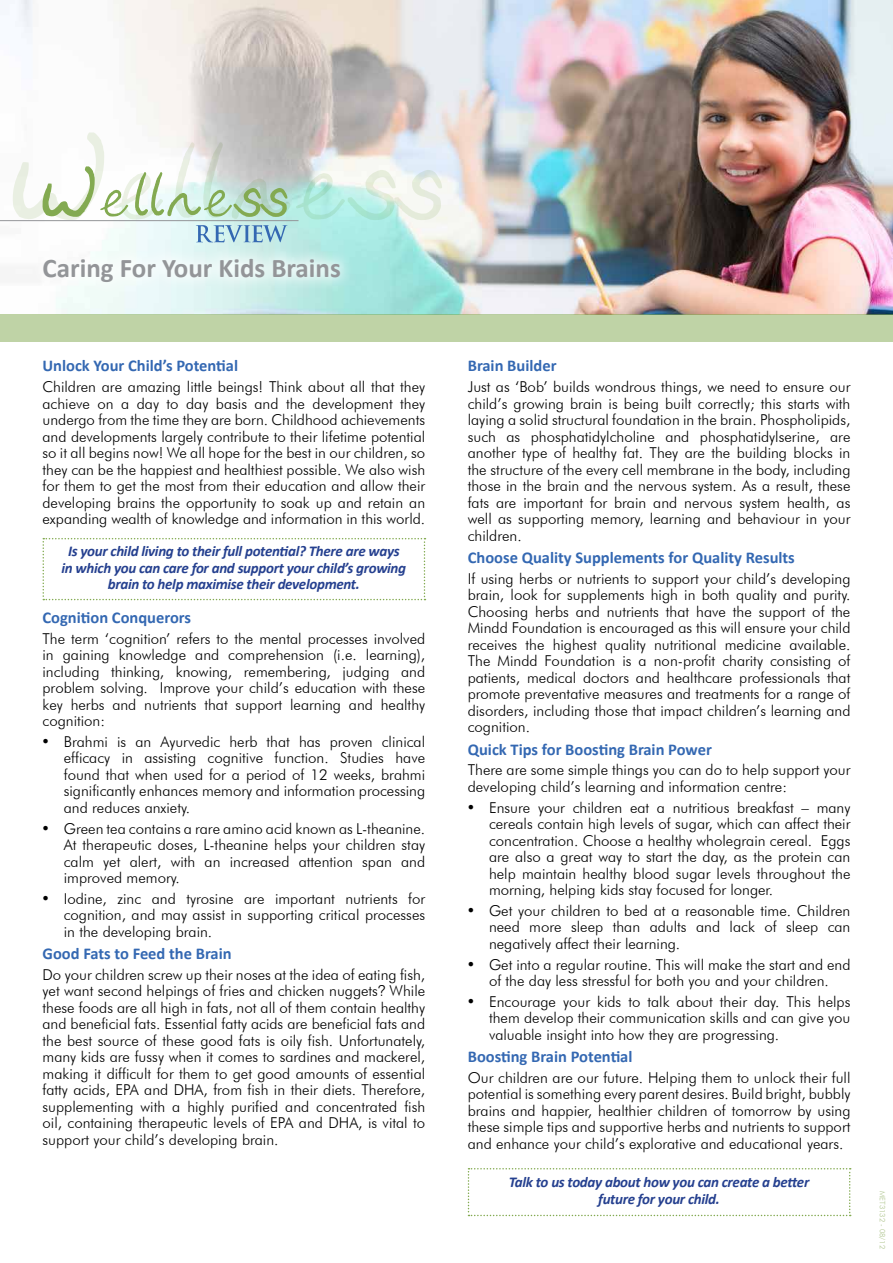
<style>
.page{position:relative;width:893px;height:1263px;background:#fff}
.page>*{position:absolute;margin:0;border:0;box-sizing:border-box;transform-origin:0 0}
.t1{font:700 27px "Calibri";color:#939598}
.t2{font:700 16.5px "Calibri";color:#3468b2}
.t3{font:300 15px/16.5px "Futura BT";color:#000;text-align:justify}
.t4{font:italic 700 15px/16.5px "Calibri";letter-spacing:-.02em;color:#25408f;text-align:center}
.t5{font:300 7.5px "Futura BT";color:#afc58e}
.s1{font-family:"Times New Roman";font-weight:400;font-size:18px}
.s2{font-family:"Swiss 721 BT"}
</style>
<div class="page">
<img style="left:0;top:0;width:893px;height:314px">
<div style="left:0;top:314px;width:893px;height:28px;background:#bfd3a6"></div>
<svg style="left:11px;top:132px;width:431px;height:110px"></svg>
<hr style="left:0;top:220px;width:299px;height:1px;background:#939598">
<div style="left:28px;top:243px;width:327px;height:54px;background:#fff;opacity:.75"></div>
<svg style="left:43px;top:538px;width:382px;height:62px"></svg>
<svg style="left:468px;top:1168px;width:383px;height:48px"></svg>
<h1 class="t1" style="left:43px;top:251px;width:300px">Caring For Your Kids Brains</h1>
<p class="t2" style="left:43px;top:356px;width:197px">Unlock Your Child’s Potential</p>
<p class="t3" style="left:43px;top:378px;width:384px">Children are amazing little beings! Think about all that they achieve on a day to day basis and the development they undergo from the time they are born. Childhood achievements and developments largely contribute to their lifetime potential so it all begins now! We all hope for the best in our children, so they can be the happiest and healthiest possible. We also wish for them to get the most from their education and allow their developing brains the opportunity to soak up and retain an expanding wealth of knowledge and information in this world.</p>
<p class="t4" style="left:62px;top:542px;width:346px">Is your child living to their full potential? There are ways in which you can care for and support your child’s growing brain to help maximise their development.</p>
<p class="t2" style="left:43px;top:607px;width:150px">Cognition Conquerors</p>
<p class="t3" style="left:43px;top:630px;width:384px">The term ‘cognition’ refers to the mental processes involved in gaining knowledge and comprehension (i.e. learning), including thinking, knowing, remembering, judging and problem solving. Improve your child’s education with these key herbs and nutrients that support learning and healthy cognition:</p>
<p class="t3" style="left:64px;top:733px;width:363px;text-indent:-21px"><span class="s1">•</span> Brahmi is an Ayurvedic herb that has proven clinical efficacy in assisting cognitive function. Studies have found that when used for a period of 12 weeks, brahmi significantly enhances memory and information processing and reduces anxiety.</p>
<p class="t3" style="left:64px;top:820px;width:363px;text-indent:-21px"><span class="s1">•</span> Green tea contains a rare amino acid known as L-theanine.<br>At therapeutic doses, L-theanine helps your children stay calm yet alert, with an increased attention span and improved memory.</p>
<p class="t3" style="left:64px;top:890px;width:363px;text-indent:-21px"><span class="s1">•</span> Iodine, zinc and tyrosine are important nutrients for cognition, and may assist in supporting critical processes in the developing brain.</p>
<p class="t2" style="left:43px;top:943px;width:191px">Good Fats to Feed the Brain</p>
<p class="t3" style="left:43px;top:966px;width:384px">Do your children screw up their noses at the idea of eating fish, yet want second helpings of fries and chicken nuggets<span class="s2">?</span> While these foods are all high in fats, not all of them contain healthy and beneficial fats. Essential fatty acids are beneficial fats and the best source of these good fats is oily fish. Unfortunately, many kids are fussy when it comes to sardines and mackerel, making it difficult for them to get good amounts of essential fatty acids, EPA and DHA, from fish in their diets. Therefore, supplementing with a highly purified and concentrated fish oil, containing therapeutic levels of EPA and DHA, is vital to support your child’s developing brain.</p>
<p class="t2" style="left:468px;top:356px;width:90px">Brain Builder</p>
<p class="t3" style="left:468px;top:378px;width:384px">Just as ‘Bob’ builds wondrous things, we need to ensure our child’s growing brain is being built correctly; this starts with laying a solid structural foundation in the brain. Phospholipids, such as phosphatidylcholine and phosphatidylserine, are another type of healthy fat. They are the building blocks in the structure of the every cell membrane in the body, including those in the brain and the nervous system. As a result, these fats are important for brain and nervous system health, as well as supporting memory, learning and behaviour in your children.</p>
<p class="t2" style="left:468px;top:547px;width:329px">Choose Quality Supplements for Quality Results</p>
<p class="t3" style="left:468px;top:570px;width:384px">If using herbs or nutrients to support your child’s developing brain, look for supplements high in both quality and purity.<br>Choosing herbs and nutrients that have the support of the Mindd Foundation is encouraged as this will ensure your child receives the highest quality nutritional medicine available.<br>The Mindd Foundation is a non-profit charity consisting of patients, medical doctors and healthcare professionals that promote preventative measures and treatments for a range of disorders, including those that impact children’s learning and cognition.</p>
<p class="t2" style="left:468px;top:739px;width:246px">Quick Tips for Boosting Brain Power</p>
<p class="t3" style="left:468px;top:761px;width:384px">There are some simple things you can do to help support your developing child’s learning and information centre:</p>
<p class="t3" style="left:489px;top:799px;width:363px;text-indent:-21px"><span class="s1">•</span> Ensure your children eat a nutritious breakfast – many cereals contain high levels of sugar, which can affect their concentration. Choose a healthy wholegrain cereal. Eggs are also a great way to start the day, as the protein can help maintain healthy blood sugar levels throughout the morning, helping kids stay focused for longer.</p>
<p class="t3" style="left:489px;top:902px;width:363px;text-indent:-21px"><span class="s1">•</span> Get your children to bed at a reasonable time. Children need more sleep than adults and lack of sleep can negatively affect their learning.</p>
<p class="t3" style="left:468px;top:956px;width:384px;text-align:center"><span class="s1">•</span> Get into a regular routine. This will make the start and end of the day less stressful for both you and your children.</p>
<p class="t3" style="left:489px;top:993px;width:363px;text-indent:-21px"><span class="s1">•</span> Encourage your kids to talk about their day. This helps them develop their communication skills and can give you valuable insight into how they are progressing.</p>
<p class="t2" style="left:468px;top:1046px;width:166px">Boosting Brain Potential</p>
<p class="t3" style="left:468px;top:1069px;width:384px">Our children are our future. Helping them to unlock their full potential is something every parent desires. Build bright, bubbly brains and happier, healthier children of tomorrow by using these simple tips and supportive herbs and nutrients to support and enhance your child’s explorative and educational years.</p>
<p class="t4" style="left:509px;top:1173px;width:302px">Talk to us today about how you can create a better future for your child.</p>
<p class="t5" style="left:887px;top:1191px;width:60px;rotate:90deg">MET3132 - 08/12</p>
</div>
